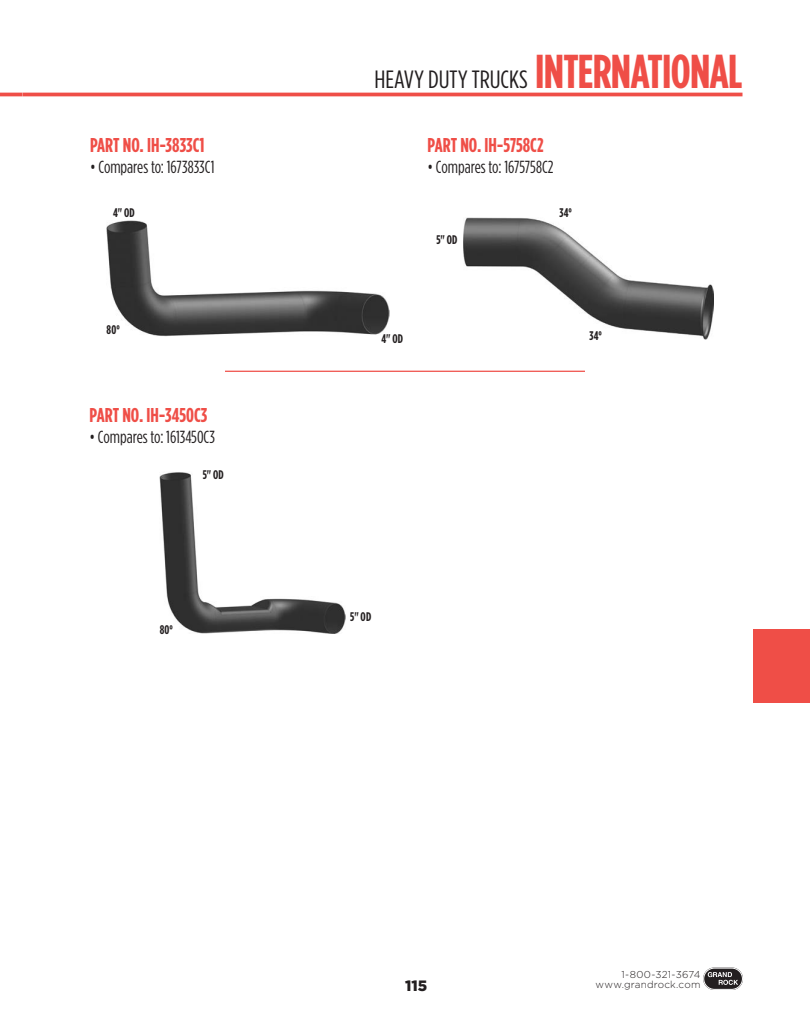
<style>
.page{position:relative;width:810px;height:1035px;background:#fff}
.page>*{position:absolute;margin:0;border:0;box-sizing:border-box;transform-origin:0 0}
.t1{font:condensed 25px "Gotham HTF";color:#231f20;scale:1.05 1}
.t2{font:700 condensed 20px "Gotham HTF";color:#ef4e47}
.t3{font:condensed 17.5px "Gotham HTF";color:#231f20}
.t4{font:900 15px "Gotham HTF";color:#231f20}
.t5{font:700 condensed 12.5px "Gotham HTF";letter-spacing:.01em;color:#231f20}
.t6{font:300 10px/10px "Gotham HTF";letter-spacing:.02em;color:#231f20;text-align:right}
.s1{font-weight:700;font-size:47.5px;color:#ef4e47}
</style>
<div class="page">
<svg style="left:703px;top:968px;width:40px;height:22px"></svg>
<div style="left:703px;top:968px;width:40px;height:22px;border:1px solid #fff;border-radius:11px"></div>
<svg style="left:708px;top:972px;width:30px;height:13px"></svg>
<hr style="left:22px;top:93px;width:720px;height:3px;background:#ef4e47">
<hr style="left:0;top:93px;width:22px;height:3px;background:#ef4e47">
<div style="left:754px;top:629px;width:56px;height:73px;background:#ef4e47"></div>
<hr style="left:225px;top:371px;width:360px;height:1px;background:#ef4e47">
<img style="left:107px;top:220px;width:282px;height:116px">
<img style="left:464px;top:218px;width:250px;height:121px">
<img style="left:160px;top:472px;width:185px;height:162px">
<p class="t2" style="left:90px;top:134px;width:116px">PART NO. IH-3833C1</p>
<p class="t3" style="left:90px;top:157px;width:126px">• Compares to: 1673833C1</p>
<p class="t5" style="left:113px;top:206px;width:23px">4" OD</p>
<p class="t5" style="left:107px;top:322px;width:15px">80°</p>
<p class="t2" style="left:89px;top:404px;width:119px">PART NO. IH-3450C3</p>
<p class="t3" style="left:89px;top:427px;width:127px">• Compares to: 1613450C3</p>
<p class="t5" style="left:203px;top:467px;width:22px">5" OD</p>
<p class="t5" style="left:160px;top:623px;width:15px">80°</p>
<p class="t1" style="left:375px;top:66px;width:352px">HEAVY DUTY TRUCKS <span class="s1">INTERNATIONAL</span></p>
<p class="t2" style="left:428px;top:134px;width:117px">PART NO. IH-5758C2</p>
<p class="t3" style="left:428px;top:157px;width:128px">• Compares to: 1675758C2</p>
<p class="t5" style="left:436px;top:233px;width:22px">5" OD</p>
<p class="t5" style="left:382px;top:331px;width:23px">4" OD</p>
<p class="t5" style="left:560px;top:206px;width:14px">34°</p>
<p class="t5" style="left:589px;top:329px;width:14px">34°</p>
<p class="t5" style="left:350px;top:609px;width:22px">5" OD</p>
<p class="t4" style="left:405px;top:977px;width:24px">115</p>
<p class="t6" style="left:596px;top:969px;width:106px">1-800-321-3674 www.grandrock.com</p>
</div>
